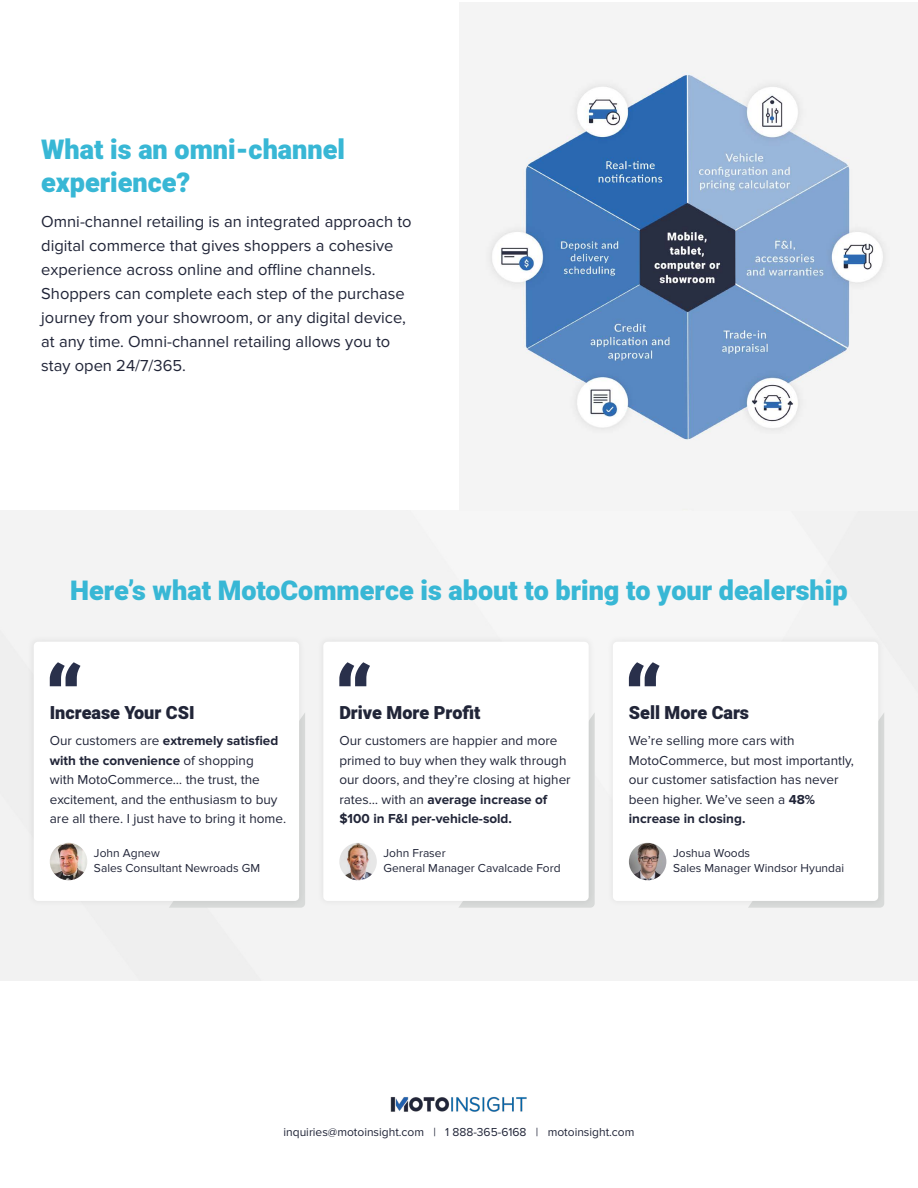
<style>
.page{position:relative;width:918px;height:1188px;background:#fff}
.page>*{position:absolute;margin:0;border:0;box-sizing:border-box;transform-origin:0 0}
.t1{font:900 27px/33px "Heebo";color:#38b7d5}
.t2{font:900 18px "Heebo";color:#212538}
.t3{font:16.5px/24px "Proxima Nova";color:#212538}
.t4{font:13.5px/19.5px "Proxima Nova";color:#212538}
.t5{font:12px/15px "Proxima Nova";color:#212538}
.s1{font-weight:700}
</style>
<div class="page">
<img style="left:391px;top:1097px;width:136px;height:15px">
<img style="left:459px;top:2px;width:459px;height:509px">
<div style="left:27px;top:635px;width:279px;height:273px;background:#000;opacity:.06"></div>
<div style="left:34px;top:642px;width:265px;height:259px;background:#fff;border-radius:4px"></div>
<svg style="left:50px;top:662px;width:30px;height:24px"></svg>
<img style="left:50px;top:843px;width:37px;height:37px">
<div style="left:316px;top:635px;width:280px;height:273px;background:#000;opacity:.06"></div>
<div style="left:323px;top:642px;width:266px;height:259px;background:#fff;border-radius:4px"></div>
<svg style="left:339px;top:662px;width:31px;height:24px"></svg>
<div style="left:606px;top:635px;width:279px;height:273px;background:#000;opacity:.06"></div>
<div style="left:613px;top:642px;width:265px;height:259px;background:#fff;border-radius:4px"></div>
<svg style="left:629px;top:662px;width:31px;height:24px"></svg>
<img style="left:339px;top:843px;width:38px;height:37px">
<img style="left:629px;top:843px;width:37px;height:37px">
<h1 class="t1" style="left:41px;top:134px;width:305px">What is an omni-channel experience?</h1>
<p class="t3" style="left:41px;top:210px;width:372px">Omni-channel retailing is an integrated approach to digital commerce that gives shoppers a cohesive experience across online and offline channels.<br>Shoppers can complete each step of the purchase journey from your showroom, or any digital device, at any time. Omni-channel retailing allows you to stay open 24/7/365.</p>
<h1 class="t1" style="left:70px;top:575px;width:779px">Here’s what MotoCommerce is about to bring to your dealership</h1>
<h2 class="t2" style="left:50px;top:700px;width:146px">Increase Your CSI</h2>
<p class="t4" style="left:50px;top:731px;width:238px">Our customers are <span class="s1">extremely satisfied with the convenience</span> of shopping<br>with MotoCommerce… the trust, the excitement, and the enthusiasm to buy are all there. I just have to bring it home.</p>
<p class="t5" style="left:94px;top:846px;width:168px">John Agnew<br>Sales Consultant Newroads GM</p>
<h2 class="t2" style="left:339px;top:700px;width:143px">Drive More Profit</h2>
<p class="t4" style="left:339px;top:731px;width:233px">Our customers are happier and more primed to buy when they walk through our doors, and they’re closing at higher rates… with an <span class="s1">average increase of $100 in F&amp;I per-vehicle-sold.</span></p>
<p class="t5" style="left:384px;top:846px;width:179px">John Fraser<br>General Manager Cavalcade Ford</p>
<h2 class="t2" style="left:629px;top:700px;width:122px">Sell More Cars</h2>
<p class="t4" style="left:629px;top:731px;width:227px">We’re selling more cars with<br>MotoCommerce, but most importantly, our customer satisfaction has never been higher. We’ve seen a <span class="s1">48% increase in closing.</span></p>
<p class="t5" style="left:673px;top:846px;width:173px">Joshua Woods<br>Sales Manager Windsor Hyundai</p>
<p class="t5" style="left:284px;top:1125px;width:352px">inquiries@motoinsight.com | 1 888-365-6168 | motoinsight.com</p>
</div>
